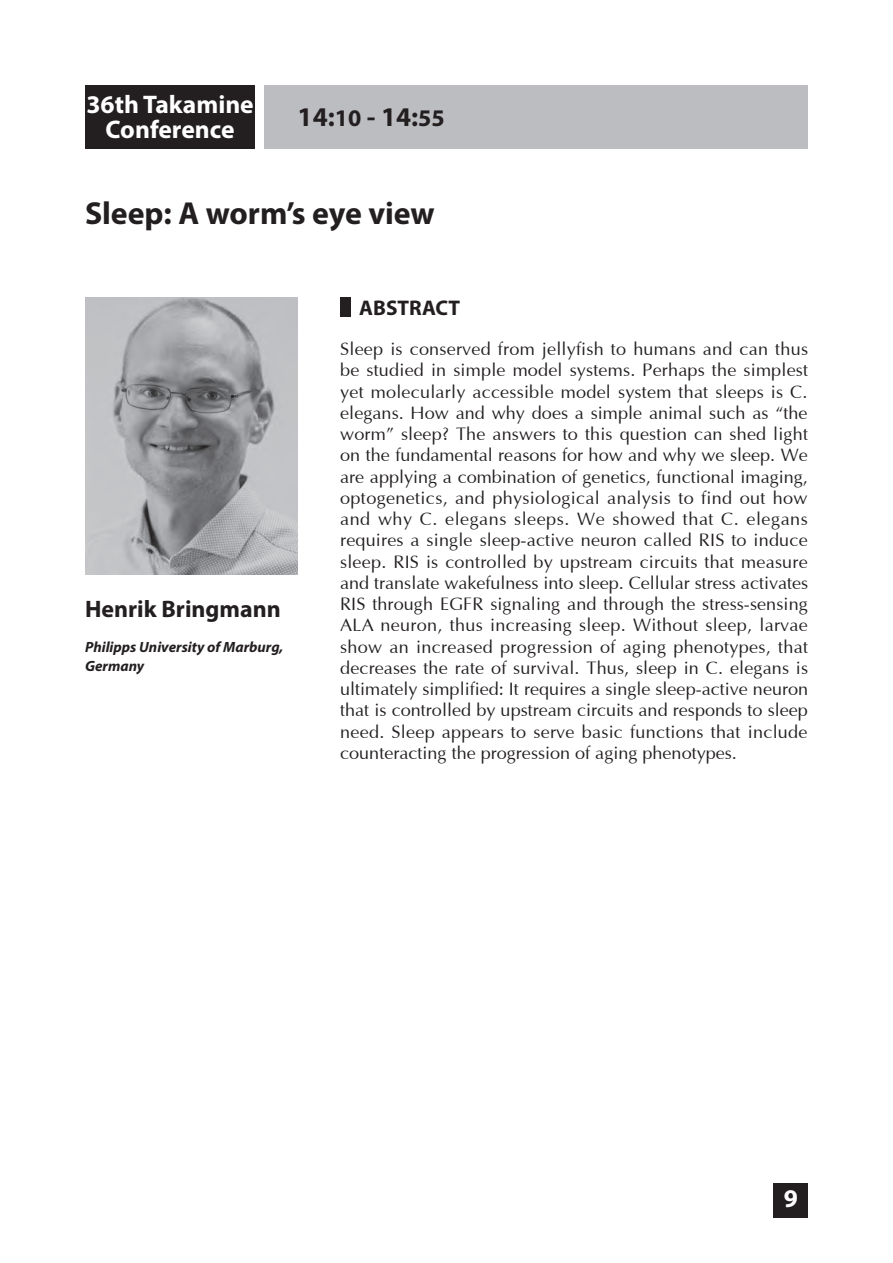
<style>
.page{position:relative;width:893px;height:1263px;background:#fff}
.page>*{position:absolute;margin:0;border:0;box-sizing:border-box;transform-origin:0 0}
.t1{font:700 31.95px "Myriad Pro";color:#231f20}
.t2{font:700 27.15px "Myriad Pro";color:#231f20}
.t3{font:700 25.5px/25.5px "Myriad Pro";color:#fff;text-align:center}
.t4{font:700 23.85px "Myriad Pro";color:#231f20}
.t5{font:700 21.3px "Myriad Pro";color:#231f20}
.t6{font:18px/21.3px "Optima";color:#231f20;text-align:justify}
.t7{font:italic 700 14.85px/18px "Myriad Pro";color:#231f20}
.s1{font-size:23.85px}
</style>
<div class="page">
<div style="left:85px;top:85px;width:723px;height:64px;background:#bcbdc0"></div>
<div style="left:85px;top:85px;width:172px;height:64px;background:#231f20"></div>
<div style="left:255px;top:83px;width:9px;height:68px;background:#fff"></div>
<div style="left:774px;top:1183px;width:34px;height:34px;background:#231f20"></div>
<img style="left:85px;top:298px;width:213px;height:276px">
<div style="left:340px;top:298px;width:11px;height:19px;background:#231f20"></div>
<p class="t3" style="left:86px;top:91px;width:169px">36th Takamine<br>Conference</p>
<p class="t2" style="left:298px;top:99px;width:149px">14:<span class="s1">10</span> - 14:<span class="s1">55</span></p>
<p class="t1" style="left:85px;top:193px;width:351px">Sleep: A worm’s eye view</p>
<p class="t4" style="left:85px;top:593px;width:197px">Henrik Bringmann</p>
<p class="t7" style="left:85px;top:638px;width:200px">Philipps University of Marburg,<br>Germany</p>
<p class="t5" style="left:359px;top:294px;width:102px">ABSTRACT</p>
<p class="t6" style="left:340px;top:339px;width:469px">Sleep is conserved from jellyfish to humans and can thus be studied in simple model systems. Perhaps the simplest yet molecularly accessible model system that sleeps is C. elegans. How and why does a simple animal such as “the worm” sleep? The answers to this question can shed light on the fundamental reasons for how and why we sleep. We are applying a combination of genetics, functional imaging, optogenetics, and physiological analysis to find out how and why C. elegans sleeps. We showed that C. elegans requires a single sleep-active neuron called RIS to induce sleep. RIS is controlled by upstream circuits that measure and translate wakefulness into sleep. Cellular stress activates RIS through EGFR signaling and through the stress-sensing ALA neuron, thus increasing sleep. Without sleep, larvae show an increased progression of aging phenotypes, that decreases the rate of survival. Thus, sleep in C. elegans is ultimately simplified: It requires a single sleep-active neuron that is controlled by upstream circuits and responds to sleep need. Sleep appears to serve basic functions that include counteracting the progression of aging phenotypes.</p>
<h3 class="t3" style="left:784px;top:1185px;width:16px">9</h3>
</div>
